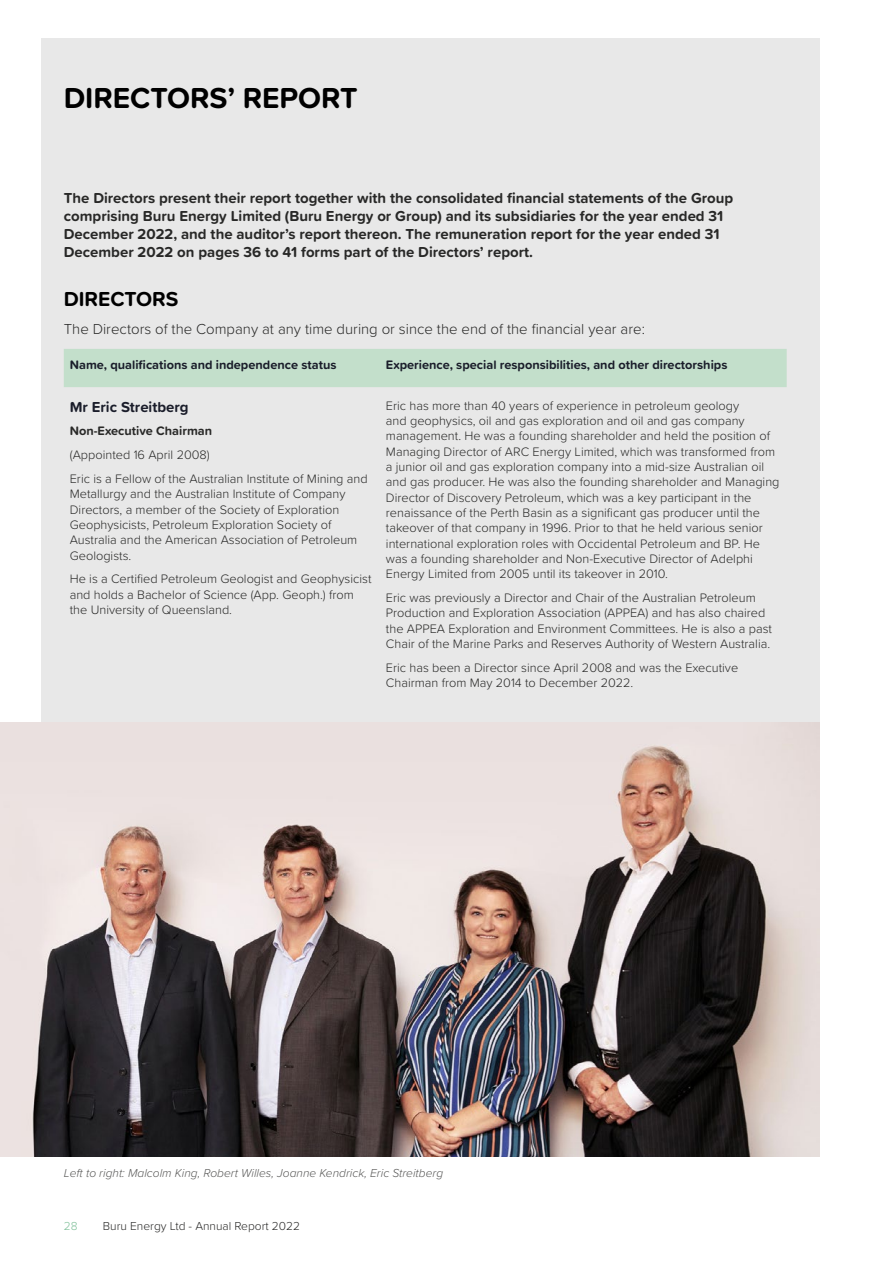
<style>
.page{position:relative;width:893px;height:1263px;background:#fff}
.page>*{position:absolute;margin:0;border:0;box-sizing:border-box;transform-origin:0 0}
.t1{font:700 30px "Proxima Soft";color:#000}
.t2{font:700 21px "Proxima Soft";color:#000}
.t3{font:700 15px/18px "Proxima Soft";color:#282827}
.t4{font:300 15px "Proxima Soft";color:#282827}
.t5{font:700 15px "Proxima Soft";color:#1a1d2a}
.t6{font:300 12.75px/15.3px "Proxima Soft";color:#282827}
.t7{font:700 12.75px "Proxima Soft";color:#1a1d2a}
.t8{font:700 12.75px "Proxima Soft";color:#282827}
.t9{font:italic 300 12px "Proxima Soft";color:#575756}
.t10{font:300 12px "Proxima Soft";color:#282827}
.t11{font:300 12px "Proxima Soft";color:#7fc099}
</style>
<div class="page">
<div style="left:41px;top:38px;width:779px;height:1119px;background:#e3e3e3"></div>
<div style="left:64px;top:349px;width:723px;height:38px;background:#c3dfcb"></div>
<img style="left:0;top:723px;width:820px;height:434px">
<h1 class="t1" style="left:64px;top:75px;width:295px">DIRECTORS’ REPORT</h1>
<p class="t3" style="left:64px;top:189px;width:671px">The Directors present their report together with the consolidated financial statements of the Group comprising Buru Energy Limited (Buru Energy or Group) and its subsidiaries for the year ended 31<br>December 2022, and the auditor’s report thereon. The remuneration report for the year ended 31<br>December 2022 on pages 36 to 41 forms part of the Directors’ report.</p>
<h2 class="t2" style="left:64px;top:283px;width:116px">DIRECTORS</h2>
<p class="t4" style="left:64px;top:318px;width:583px">The Directors of the Company at any time during or since the end of the financial year are:</p>
<p class="t7" style="left:70px;top:356px;width:268px">Name, qualifications and independence status</p>
<p class="t7" style="left:386px;top:356px;width:343px">Experience, special responsibilities, and other directorships</p>
<p class="t5" style="left:70px;top:395px;width:120px">Mr Eric Streitberg</p>
<p class="t8" style="left:70px;top:421px;width:144px">Non-Executive Chairman</p>
<p class="t6" style="left:70px;top:442px;width:299px;line-height:23.9px">(Appointed 16 April 2008)<br>Eric is a Fellow of the Australian Institute of Mining and</p>
<p class="t6" style="left:70px;top:486px;width:289px">Metallurgy and the Australian Institute of Company Directors, a member of the Society of Exploration Geophysicists, Petroleum Exploration Society of Australia and the American Association of Petroleum Geologists.</p>
<p class="t6" style="left:70px;top:571px;width:303px">He is a Certified Petroleum Geologist and Geophysicist and holds a Bachelor of Science (App. Geoph.) from the University of Queensland.</p>
<p class="t6" style="left:386px;top:397px;width:395px">Eric has more than 40 years of experience in petroleum geology<br>and geophysics, oil and gas exploration and oil and gas company management. He was a founding shareholder and held the position of Managing Director of ARC Energy Limited, which was transformed from a junior oil and gas exploration company into a mid-size Australian oil and gas producer. He was also the founding shareholder and Managing Director of Discovery Petroleum, which was a key participant in the renaissance of the Perth Basin as a significant gas producer until the takeover of that company in 1996. Prior to that he held various senior international exploration roles with Occidental Petroleum and BP. He was a founding shareholder and Non-Executive Director of Adelphi Energy Limited from 2005 until its takeover in 2010.</p>
<p class="t6" style="left:386px;top:589px;width:388px">Eric was previously a Director and Chair of the Australian Petroleum Production and Exploration Association (APPEA) and has also chaired the APPEA Exploration and Environment Committees. He is also a past Chair of the Marine Parks and Reserves Authority of Western Australia.</p>
<p class="t6" style="left:386px;top:659px;width:354px">Eric has been a Director since April 2008 and was the Executive<br>Chairman from May 2014 to December 2022.</p>
<p class="t9" style="left:64px;top:1164px;width:381px">Left to right: Malcolm King, Robert Willes, Joanne Kendrick, Eric Streitberg</p>
<p class="t11" style="left:64px;top:1217px;width:15px">28</p>
<p class="t10" style="left:103px;top:1217px;width:199px">Buru Energy Ltd - Annual Report 2022</p>
</div>
